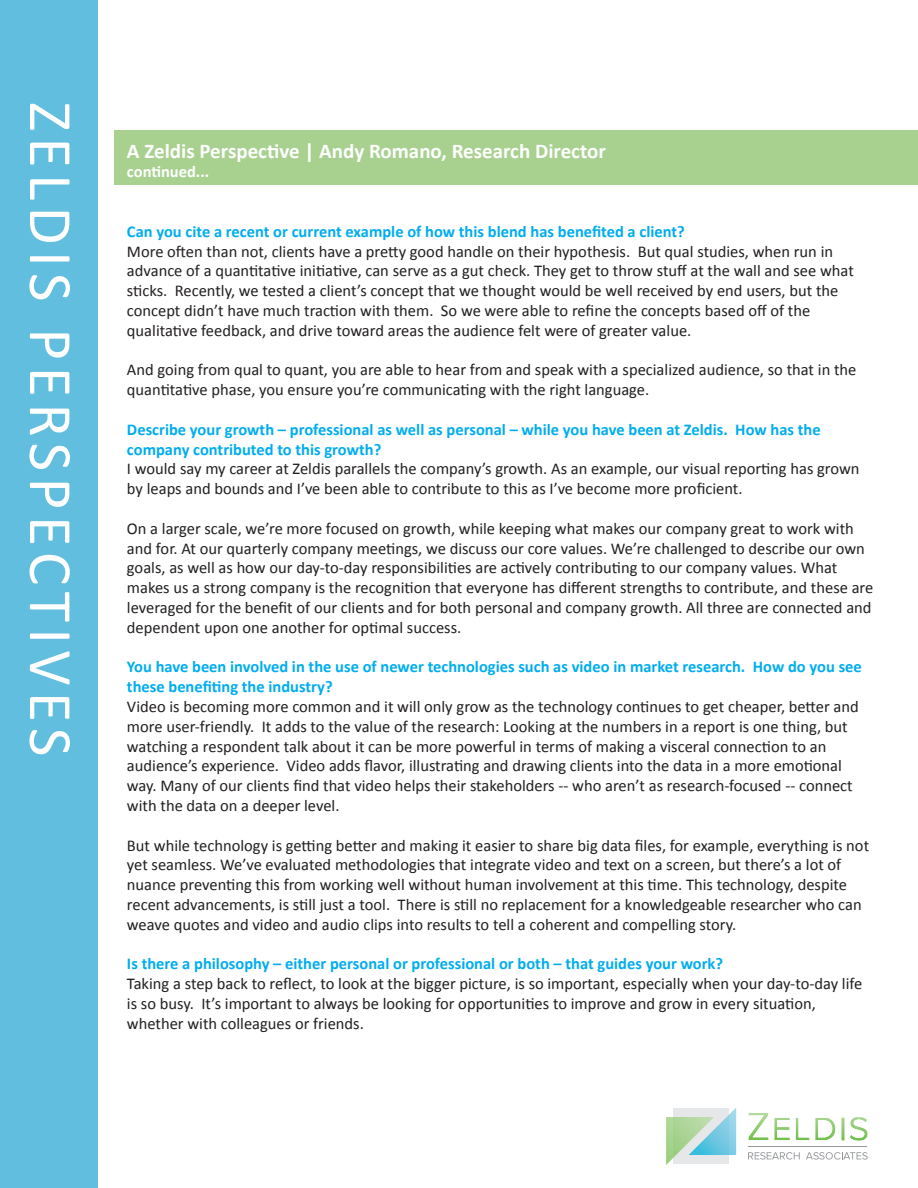
<style>
.page{position:relative;width:918px;height:1188px;background:#fff}
.page>*{position:absolute;margin:0;border:0;box-sizing:border-box;transform-origin:0 0}
.t1{font:62.4px "Calibri";letter-spacing:.1em;color:#fff}
.t2{font:700 21px "Calibri";color:#fff}
.t3{font:16.5px/19.8px "Calibri";color:#221f1f}
.t4{font:700 16.5px/19.8px "Calibri";color:#00adef}
.t5{font:700 16.5px "Calibri";color:#fff}
</style>
<div class="page">
<div style="left:114px;top:130px;width:804px;height:55px;background:#a8d190"></div>
<div style="left:0;top:0;width:98px;height:1188px;background:#61bede"></div>
<img style="left:748px;top:1113px;width:21px;height:27px">
<img style="left:774px;top:1118px;width:16px;height:22px">
<img style="left:796px;top:1118px;width:14px;height:22px">
<img style="left:815px;top:1118px;width:21px;height:22px">
<img style="left:842px;top:1118px;width:2px;height:22px">
<img style="left:850px;top:1117px;width:18px;height:24px">
<svg style="left:673px;top:1108px;width:16px;height:9px"></svg>
<div style="left:674px;top:1109px;width:55px;height:55px;background:#e6e7e8"></div>
<img style="left:689px;top:1108px;width:47px;height:47px">
<img style="left:666px;top:1117px;width:48px;height:48px">
<svg style="left:748px;top:1152px;width:52px;height:8px"></svg>
<svg style="left:806px;top:1152px;width:62px;height:8px"></svg>
<hr style="left:748px;top:1146px;width:119px;height:1px;background:#939597">
<h1 class="t1" style="left:94px;top:102px;width:656px;rotate:90deg">ZELDIS PERSPECTIVES</h1>
<p class="t2" style="left:127px;top:136px;width:480px">A Zeldis Perspective | Andy Romano, Research Director</p>
<p class="t5" style="left:127px;top:160px;width:84px">continued...</p>
<p class="t4" style="left:127px;top:221px;width:559px">Can you cite a recent or current example of how this blend has benefited a client?</p>
<p class="t3" style="left:127px;top:241px;width:728px">More often than not, clients have a pretty good handle on their hypothesis. But qual studies, when run in advance of a quantitative initiative, can serve as a gut check. They get to throw stuff at the wall and see what sticks. Recently, we tested a client’s concept that we thought would be well received by end users, but the concept didn’t have much traction with them. So we were able to refine the concepts based off of the qualitative feedback, and drive toward areas the audience felt were of greater value.</p>
<p class="t3" style="left:127px;top:360px;width:731px">And going from qual to quant, you are able to hear from and speak with a specialized audience, so that in the quantitative phase, you ensure you’re communicating with the right language.</p>
<p class="t4" style="left:127px;top:419px;width:695px">Describe your growth – professional as well as personal – while you have been at Zeldis. How has the company contributed to this growth?</p>
<p class="t3" style="left:127px;top:459px;width:734px">I would say my career at Zeldis parallels the company’s growth. As an example, our visual reporting has grown by leaps and bounds and I’ve been able to contribute to this as I’ve become more proficient.</p>
<p class="t3" style="left:127px;top:518px;width:748px">On a larger scale, we’re more focused on growth, while keeping what makes our company great to work with and for. At our quarterly company meetings, we discuss our core values. We’re challenged to describe our own goals, as well as how our day-to-day responsibilities are actively contributing to our company values. What makes us a strong company is the recognition that everyone has different strengths to contribute, and these are leveraged for the benefit of our clients and for both personal and company growth. All three are connected and dependent upon one another for optimal success.</p>
<p class="t4" style="left:127px;top:657px;width:736px">You have been involved in the use of newer technologies such as video in market research. How do you see these benefiting the industry?</p>
<p class="t3" style="left:127px;top:696px;width:733px">Video is becoming more common and it will only grow as the technology continues to get cheaper, better and more user-friendly. It adds to the value of the research: Looking at the numbers in a report is one thing, but watching a respondent talk about it can be more powerful in terms of making a visceral connection to an audience’s experience. Video adds flavor, illustrating and drawing clients into the data in a more emotional way. Many of our clients find that video helps their stakeholders -- who aren’t as research-focused -- connect with the data on a deeper level.</p>
<p class="t3" style="left:127px;top:835px;width:744px">But while technology is getting better and making it easier to share big data files, for example, everything is not yet seamless. We’ve evaluated methodologies that integrate video and text on a screen, but there’s a lot of nuance preventing this from working well without human involvement at this time. This technology, despite recent advancements, is still just a tool. There is still no replacement for a knowledgeable researcher who can weave quotes and video and audio clips into results to tell a coherent and compelling story.</p>
<p class="t4" style="left:127px;top:954px;width:598px">Is there a philosophy – either personal or professional or both – that guides your work?</p>
<p class="t3" style="left:127px;top:973px;width:737px">Taking a step back to reflect, to look at the bigger picture, is so important, especially when your day-to-day life is so busy. It’s important to always be looking for opportunities to improve and grow in every situation, whether with colleagues or friends.</p>
</div>
